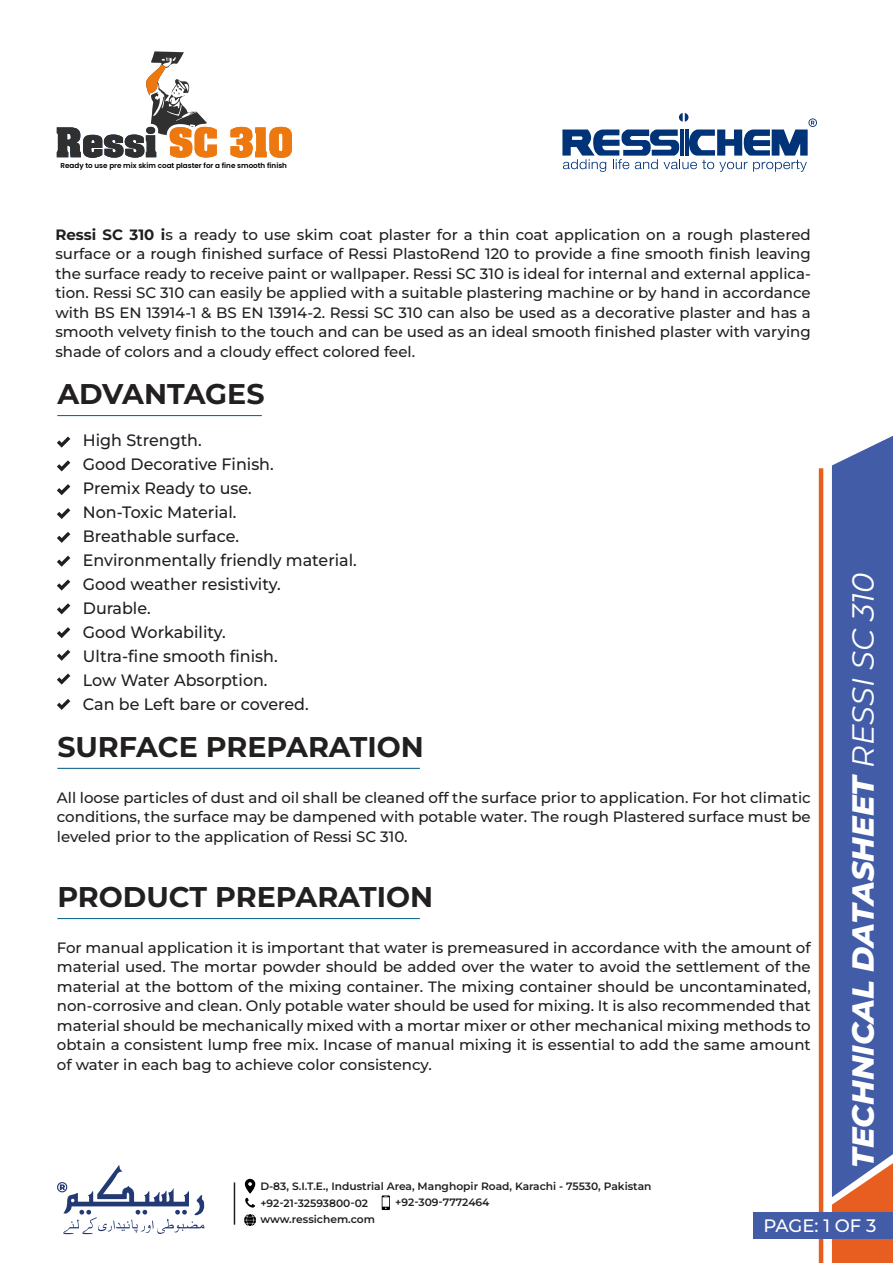
<style>
.page{position:relative;width:893px;height:1263px;background:#fff}
.page>*{position:absolute;margin:0;border:0;box-sizing:border-box;transform-origin:0 0}
.t1{font:italic 800 30.6px "Montserrat";color:#fff}
.t2{font:700 28.5px "Montserrat";color:#221f1f}
.t3{font:500 18px "Montserrat";letter-spacing:-.005em;color:#fff}
.t4{font:500 16.5px/24px "Montserrat";color:#221f1f;scale:.96 1}
.t5{font:500 15px/19.5px "Montserrat";color:#221f1f;text-align:justify}
.t6{font:600 10.65px/16.6px "Montserrat";color:#221f1f}
.t7{font:600 7.2px "Poppins";color:#000}
.s1{font-weight:700}
.s2{font-weight:400}
</style>
<div class="page">
<svg style="left:57px;top:436px;width:13px;height:12px"></svg>
<svg style="left:57px;top:460px;width:13px;height:11px"></svg>
<svg style="left:57px;top:484px;width:13px;height:11px"></svg>
<svg style="left:57px;top:508px;width:13px;height:11px"></svg>
<svg style="left:57px;top:556px;width:13px;height:11px"></svg>
<svg style="left:57px;top:579px;width:13px;height:11px"></svg>
<svg style="left:57px;top:603px;width:13px;height:11px"></svg>
<svg style="left:57px;top:627px;width:13px;height:11px"></svg>
<svg style="left:57px;top:650px;width:13px;height:11px"></svg>
<svg style="left:57px;top:673px;width:13px;height:12px"></svg>
<svg style="left:57px;top:699px;width:13px;height:11px"></svg>
<svg style="left:57px;top:532px;width:13px;height:11px"></svg>
<hr style="left:57px;top:415px;width:205px;height:1px;background:#065f8b">
<hr style="left:57px;top:768px;width:363px;height:1px;background:#065f8b">
<hr style="left:57px;top:918px;width:363px;height:1px;background:#065f8b">
<hr style="left:234px;top:1182px;width:1px;height:43px;background:#221f1f">
<svg style="left:244px;top:1214px;width:12px;height:12px"></svg>
<svg style="left:245px;top:1178px;width:10px;height:29px"></svg>
<div style="left:832px;top:1197px;width:61px;height:66px;background:#e85e21"></div>
<div style="left:832px;top:436px;width:61px;height:761px;background:#425ca7"></div>
<hr style="left:819px;top:468px;width:4px;height:795px;background:#e85e21">
<div style="left:753px;top:1212px;width:140px;height:26px;background:#425ca7"></div>
<svg style="left:382px;top:1195px;width:8px;height:15px"></svg>
<svg style="left:57px;top:1165px;width:147px;height:69px"></svg>
<svg style="left:562px;top:113px;width:255px;height:59px"></svg>
<hr style="left:680px;top:129px;width:3px;height:27px;background:#003378">
<hr style="left:685px;top:129px;width:3px;height:27px;background:#003378">
<svg style="left:56px;top:51px;width:161px;height:107px"></svg>
<svg style="left:230px;top:126px;width:62px;height:32px"></svg>
<p class="t7" style="left:61px;top:161px;width:228px">Ready to use pre mix skim coat plaster for a fine smooth finish</p>
<p class="t5" style="left:55px;top:224px;width:757px"><span class="s1">Ressi SC 310 i</span>s a ready to use skim coat plaster for a thin coat application on a rough plastered surface or a rough finished surface of Ressi PlastoRend 120 to provide a fine smooth finish leaving the surface ready to receive paint or wallpaper. Ressi SC 310 is ideal for internal and external applica&shy;tion. Ressi SC 310 can easily be applied with a suitable plastering machine or by hand in accordance with BS EN 13914-1 &amp; BS EN 13914-2. Ressi SC 310 can also be used as a decorative plaster and has a smooth velvety finish to the touch and can be used as an ideal smooth finished plaster with varying shade of colors and a cloudy effect colored feel.</p>
<h2 class="t2" style="left:57px;top:373px;width:209px">ADVANTAGES</h2>
<p class="t4" style="left:83px;top:427px;width:287px">High Strength.<br>Good Decorative Finish.<br>Premix Ready to use.<br>Non-Toxic Material.<br>Breathable surface.<br>Environmentally friendly material.<br>Good weather resistivity.<br>Durable.<br>Good Workability.<br>Ultra-fine smooth finish.<br>Low Water Absorption.<br>Can be Left bare or covered.</p>
<h2 class="t2" style="left:57px;top:726px;width:368px">SURFACE PREPARATION</h2>
<p class="t5" style="left:57px;top:787px;width:755px">All loose particles of dust and oil shall be cleaned off the surface prior to application. For hot climatic conditions, the surface may be dampened with potable water. The rough Plastered surface must be leveled prior to the application of Ressi SC 310.</p>
<h2 class="t2" style="left:57px;top:876px;width:377px">PRODUCT PREPARATION</h2>
<p class="t5" style="left:57px;top:937px;width:755px">For manual application it is important that water is premeasured in accordance with the amount of material used. The mortar powder should be added over the water to avoid the settlement of the material at the bottom of the mixing container. The mixing container should be uncontaminated, non-corrosive and clean. Only potable water should be used for mixing. It is also recommended that material should be mechanically mixed with a mortar mixer or other mechanical mixing methods to obtain a consistent lump free mix. Incase of manual mixing it is essential to add the same amount of water in each bag to achieve color consistency.</p>
<h1 class="t1" style="left:841px;top:1167px;width:596px;rotate:-90deg">TECHNICAL DATASHEET <span class="s2">RESSI SC 310</span></h1>
<p class="t6" style="left:260px;top:1177px;width:393px">D-83, S.I.T.E., Industrial Area, Manghopir Road, Karachi - 75530, Pakistan +92-21-32593800-02<br>www.ressichem.com</p>
<p class="t6" style="left:395px;top:1193px;width:96px">+92-309-7772464</p>
<p class="t3" style="left:763px;top:1213px;width:115px">PAGE: 1 OF 3</p>
</div>
